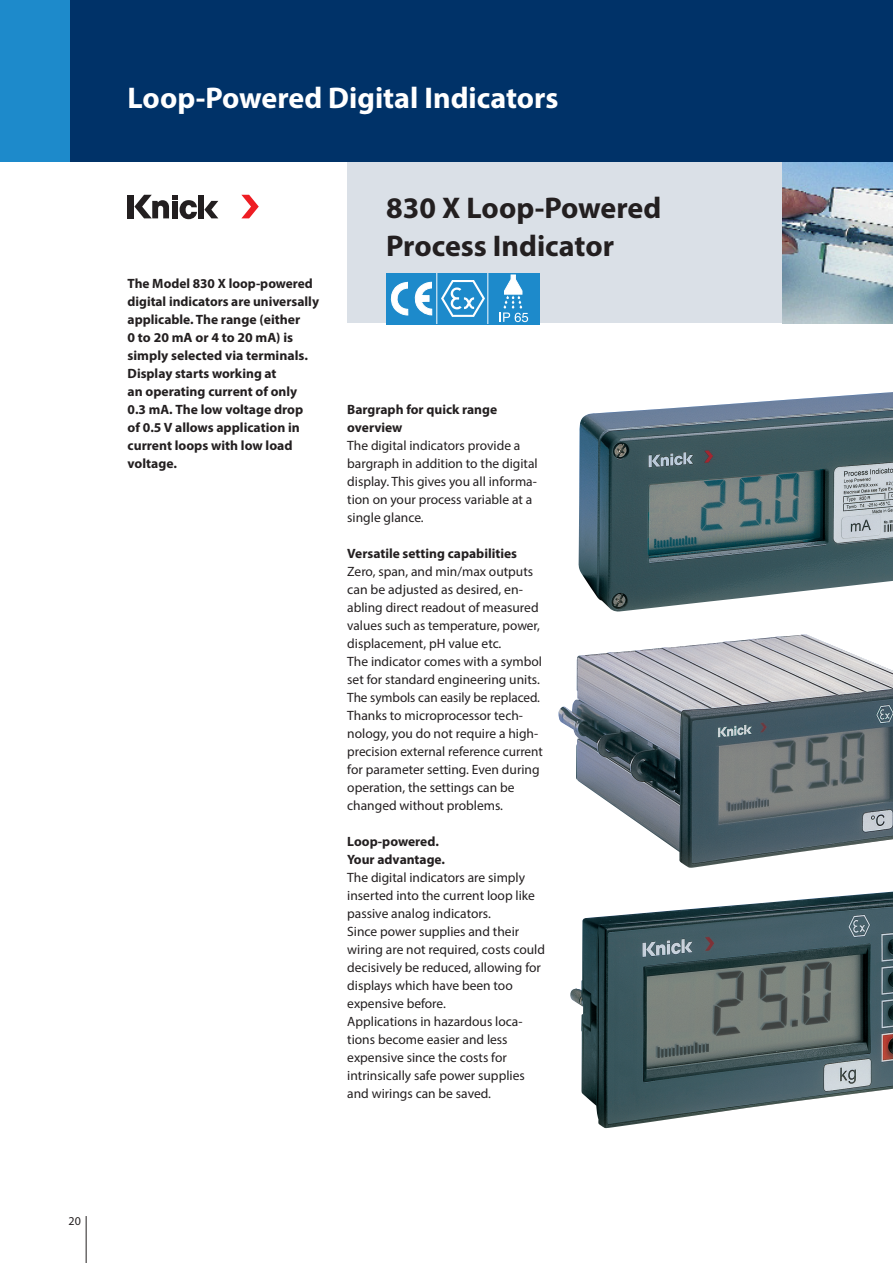
<style>
.page{position:relative;width:893px;height:1263px;background:#fff}
.page>*{position:absolute;margin:0;border:0;box-sizing:border-box;transform-origin:0 0}
.t1{font:700 30px/37.5px "Myriad Pro";color:#231f20}
.t2{font:700 30px "Myriad Pro";color:#fff}
.Text_Headline_USA{font:13.5px/18px "Myriad Pro";color:#231f20}
.Einleitung_USA{font:700 13.5px/18px "Myriad Pro";color:#231f20}
.Text_Headline_USA-2{font:700 13.5px/18px "Myriad Pro";color:#231f20}
.t3{font:12px "Myriad Pro";color:#231f20}
</style>
<div class="page">
<div style="left:347px;top:152px;width:486px;height:171px;background:#dae0e7"></div>
<img style="left:782px;top:162px;width:111px;height:46px">
<img style="left:782px;top:208px;width:111px;height:115px">
<hr style="left:86px;top:1216px;width:1px;height:47px;background:#231f20">
<div style="left:0;top:0;width:893px;height:162px;background:#003268"></div>
<div style="left:0;top:0;width:70px;height:162px;background:#1d8acb"></div>
<div style="left:128px;top:195px;width:6px;height:23px;background:#231f20"></div>
<div style="left:198px;top:195px;width:6px;height:23px;background:#231f20"></div>
<svg style="left:204px;top:201px;width:14px;height:17px"></svg>
<svg style="left:241px;top:195px;width:18px;height:23px"></svg>
<svg style="left:134px;top:195px;width:63px;height:24px"></svg>
<div style="left:386px;top:273px;width:51px;height:51px;background:#1d8acb"></div>
<svg style="left:390px;top:282px;width:42px;height:34px"></svg>
<div style="left:437px;top:273px;width:51px;height:51px;background:#1d8acb"></div>
<img style="left:442px;top:280px;width:42px;height:37px">
<hr style="left:436px;top:273px;width:1px;height:51px;background:#fff">
<img style="left:578px;top:392px;width:315px;height:220px">
<img style="left:558px;top:634px;width:335px;height:234px">
<img style="left:570px;top:892px;width:323px;height:236px">
<div style="left:488px;top:273px;width:51px;height:51px;background:#1d8acb"></div>
<svg style="left:500px;top:275px;width:28px;height:47px"></svg>
<hr style="left:487px;top:273px;width:1px;height:51px;background:#fff">
<p class="t3" style="left:69px;top:1213px;width:14px">20</p>
<p class="t2" style="left:128px;top:78px;width:433px">Loop-Powered Digital Indicators</p>
<p class="Einleitung_USA" style="left:128px;top:274px;width:193px">The Model 830 X loop-powered digital indicators are universally applicable. The range (either<br>0 to 20 mA or 4 to 20 mA) is simply selected via terminals.<br>Display starts working at<br>an operating current of only<br>0.3 mA. The low voltage drop of 0.5 V allows application in current loops with low load voltage.</p>
<p class="t1" style="left:386px;top:188px;width:277px">830 X Loop-Powered<br>Process Indicator</p>
<p class="Text_Headline_USA-2" style="left:347px;top:400px;width:151px">Bargraph for quick range overview</p>
<p class="Text_Headline_USA" style="left:347px;top:436px;width:192px">The digital indicators provide a bargraph in addition to the digital display. This gives you all informa&shy;tion on your process variable at a single glance.</p>
<p class="Text_Headline_USA-2" style="left:347px;top:544px;width:171px">Versatile setting capabilities</p>
<p class="Text_Headline_USA" style="left:347px;top:562px;width:197px">Zero, span, and min/max outputs can be adjusted as desired, en&shy;abling direct readout of measured values such as temperature, power, displacement, pH value etc.<br>The indicator comes with a symbol set for standard engineering units.<br>The symbols can easily be replaced.<br>Thanks to microprocessor tech&shy;nology, you do not require a high-- precision external reference current for parameter setting. Even during operation, the settings can be changed without problems.</p>
<p class="Text_Headline_USA-2" style="left:347px;top:832px;width:93px">Loop-powered.</p>
<p class="Text_Headline_USA-2" style="left:347px;top:850px;width:99px">Your advantage.</p>
<p class="Text_Headline_USA" style="left:347px;top:868px;width:189px">The digital indicators are simply inserted into the current loop like passive analog indicators.</p>
<p class="Text_Headline_USA" style="left:347px;top:922px;width:199px">Since power supplies and their wiring are not required, costs could decisively be reduced, allowing for displays which have been too expensive before.</p>
<p class="Text_Headline_USA" style="left:347px;top:1012px;width:179px">Applications in hazardous loca&shy;tions become easier and less expensive since the costs for intrinsically safe power supplies and wirings can be saved.</p>
</div>
